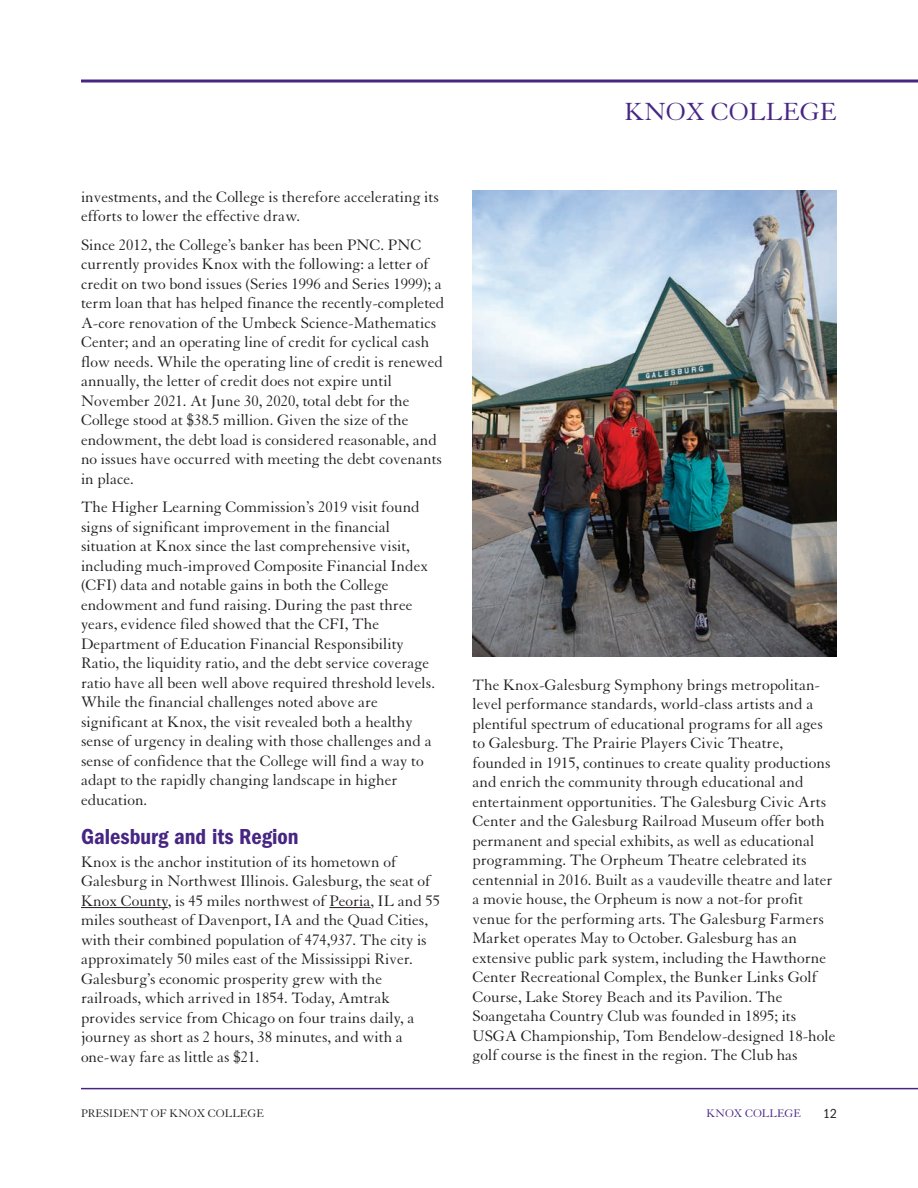
<style>
.page{position:relative;width:918px;height:1188px;background:#fff}
.page>*{position:absolute;margin:0;border:0;box-sizing:border-box;transform-origin:0 0}
.t1{font:27px "Granjon";color:#472683}
.t2{font:600 condensed 22.5px "Franklin Gothic";color:#472683}
.t3{font:16.5px/19.5px "Granjon";color:#231f20}
.t4{font:condensed 13.5px "Franklin Gothic";color:#231f20}
.t5{font:12px "Granjon";color:#231f20}
.t6{font:12px "Granjon";color:#472683}
</style>
<div class="page">
<hr style="left:81px;top:907px;width:87px;height:1px;background:#231f20">
<hr style="left:329px;top:907px;width:42px;height:1px;background:#231f20">
<hr style="left:81px;top:1088px;width:837px;height:1px;background:#472683">
<hr style="left:81px;top:80px;width:837px;height:2px;background:#472683">
<img style="left:472px;top:190px;width:364px;height:466px">
<p class="t3" style="left:81px;top:188px;width:359px">investments, and the College is therefore accelerating its efforts to lower the effective draw.</p>
<p class="t3" style="left:81px;top:236px;width:365px">Since 2012, the College’s banker has been PNC. PNC currently provides Knox with the following: a letter of credit on two bond issues (Series 1996 and Series 1999); a term loan that has helped finance the recently-completed A-core renovation of the Umbeck Science-Mathematics Center; and an operating line of credit for cyclical cash flow needs. While the operating line of credit is renewed annually, the letter of credit does not expire until November 2021. At June 30, 2020, total debt for the College stood at $38.5 million. Given the size of the endowment, the debt load is considered reasonable, and no issues have occurred with meeting the debt covenants in place.</p>
<p class="t3" style="left:81px;top:499px;width:356px">The Higher Learning Commission’s 2019 visit found signs of significant improvement in the financial situation at Knox since the last comprehensive visit, including much-improved Composite Financial Index (CFI) data and notable gains in both the College endowment and fund raising. During the past three years, evidence filed showed that the CFI, The Department of Education Financial Responsibility Ratio, the liquidity ratio, and the debt service coverage ratio have all been well above required threshold levels.<br>While the financial challenges noted above are significant at Knox, the visit revealed both a healthy sense of urgency in dealing with those challenges and a sense of confidence that the College will find a way to adapt to the rapidly changing landscape in higher education.</p>
<h2 class="t2" style="left:81px;top:829px;width:219px">Galesburg and its Region</h2>
<p class="t3" style="left:81px;top:853px;width:361px">Knox is the anchor institution of its hometown of Galesburg in Northwest Illinois. Galesburg, the seat of Knox County, is 45 miles northwest of Peoria, IL and 55 miles southeast of Davenport, IA and the Quad Cities, with their combined population of 474,937. The city is approximately 50 miles east of the Mississippi River.<br>Galesburg’s economic prosperity grew with the railroads, which arrived in 1854. Today, Amtrak provides service from Chicago on four trains daily, a journey as short as 2 hours, 38 minutes, and with a one-way fare as little as $21.</p>
<h1 class="t1" style="left:624px;top:102px;width:214px">KNOX COLLEGE</h1>
<p class="t3" style="left:472px;top:677px;width:364px">The Knox-Galesburg Symphony brings metropolitan&shy;level performance standards, world-class artists and a plentiful spectrum of educational programs for all ages to Galesburg. The Prairie Players Civic Theatre, founded in 1915, continues to create quality productions and enrich the community through educational and entertainment opportunities. The Galesburg Civic Arts Center and the Galesburg Railroad Museum offer both permanent and special exhibits, as well as educational programming. The Orpheum Theatre celebrated its centennial in 2016. Built as a vaudeville theatre and later a movie house, the Orpheum is now a not-for profit venue for the performing arts. The Galesburg Farmers Market operates May to October. Galesburg has an extensive public park system, including the Hawthorne Center Recreational Complex, the Bunker Links Golf Course, Lake Storey Beach and its Pavilion. The Soangetaha Country Club was founded in 1895; its USGA Championship, Tom Bendelow-designed 18-hole golf course is the finest in the region. The Club has</p>
<p class="t5" style="left:81px;top:1109px;width:184px">PRESIDENT OF KNOX COLLEGE</p>
<p class="t6" style="left:707px;top:1109px;width:96px">KNOX COLLEGE</p>
<p class="t4" style="left:823px;top:1109px;width:15px">12</p>
</div>
